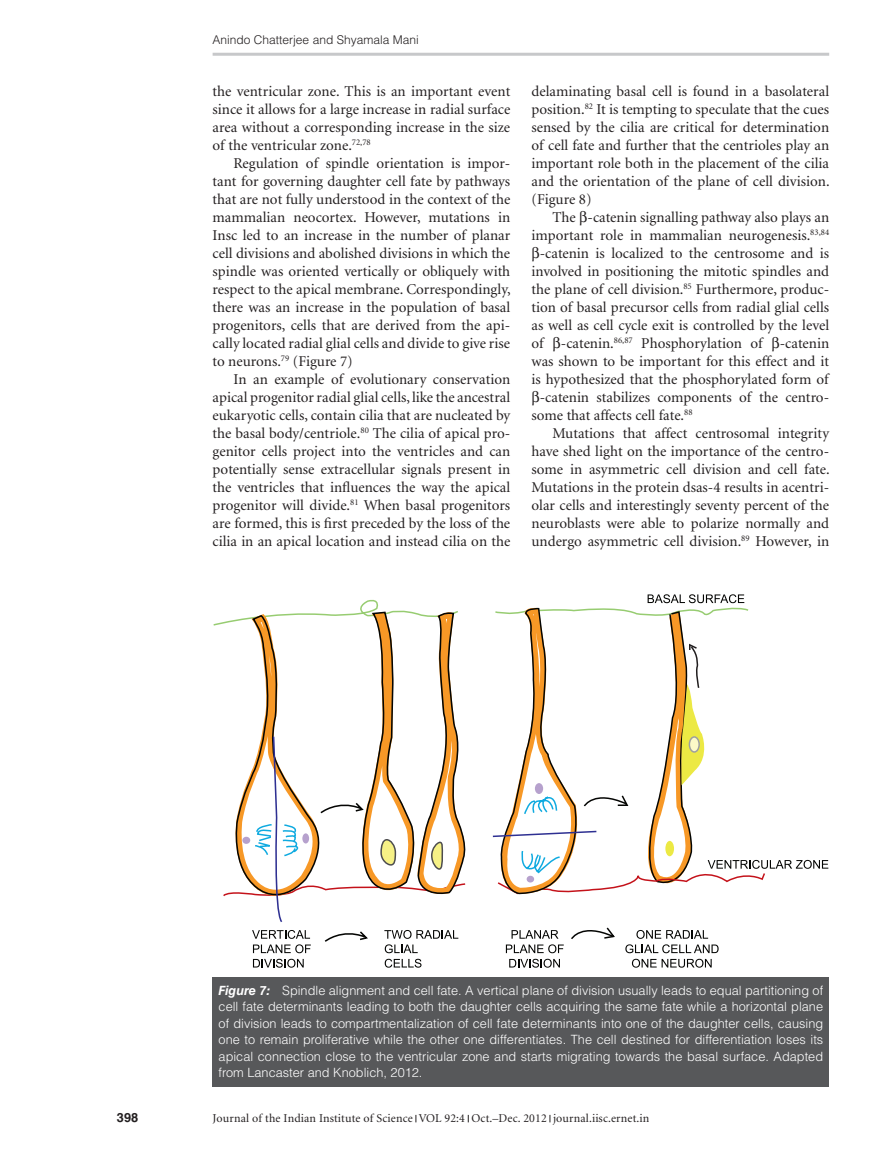
<style>
.page{position:relative;width:893px;height:1174px;background:#fff}
.page>*{position:absolute;margin:0;border:0;box-sizing:border-box;transform-origin:0 0}
.t1{font:15px/18px "Minion";color:#231f20;text-align:justify}
.t2{font:300 12.75px/16.5px "Helvetica LT Std";color:#fff;text-align:justify}
.t3{font:700 12.75px "Helvetica LT Std";color:#231f20}
.t4{font:12px "Minion";letter-spacing:.01em;color:#231f20}
.t5{font:300 12px "Helvetica LT Std";color:#231f20}
.s1{font-weight:700;font-style:italic}
</style>
<div class="page">
<hr style="left:213px;top:53px;width:616px;height:3px;background:#c7c8ca">
<div style="left:213px;top:976px;width:616px;height:110px;background:#57585a"></div>
<svg style="left:213px;top:594px;width:615px;height:373px"></svg>
<p class="t5" style="left:213px;top:32px;width:208px">Anindo Chatterjee and Shyamala Mani</p>
<p class="t1" style="left:213px;top:83px;width:299px">the ventricular zone. This is an important event since it allows for a large increase in radial surface area without a corresponding increase in the size of the ventricular zone.<sup>72,78</sup></p>
<p class="t1" style="left:213px;top:155px;width:300px;text-indent:21px">Regulation of spindle orientation is impor&shy;tant for governing daughter cell fate by pathways that are not fully understood in the context of the mammalian neocortex. However, mutations in Insc led to an increase in the number of planar cell divisions and abolished divisions in which the spindle was oriented vertically or obliquely with respect to the apical membrane. Correspondingly, there was an increase in the population of basal progenitors, cells that are derived from the api&shy;cally located radial glial cells and divide to give rise to neurons.<sup>79</sup> (Figure 7)</p>
<p class="t1" style="left:213px;top:371px;width:299px;text-indent:21px">In an example of evolutionary conservation apical progenitor radial glial cells, like the ancestral eukaryotic cells, contain cilia that are nucleated by the basal body/centriole.<sup>80</sup> The cilia of apical pro&shy;genitor cells project into the ventricles and can potentially sense extracellular signals present in the ventricles that influences the way the apical progenitor will divide.<sup>81</sup> When basal progenitors are formed, this is first preceded by the loss of the cilia in an apical location and instead cilia on the</p>
<p class="t1" style="left:531px;top:83px;width:300px">delaminating basal cell is found in a basolateral position.<sup>82</sup> It is tempting to speculate that the cues sensed by the cilia are critical for determination of cell fate and further that the centrioles play an important role both in the placement of the cilia and the orientation of the plane of cell division. (Figure 8)</p>
<p class="t1" style="left:552px;top:209px;width:278px">The -catenin signalling pathway also plays an</p>
<p class="t1" style="left:531px;top:227px;width:299px">important role in mammalian neurogenesis.<sup>83,84</sup></p>
<p class="t1" style="left:540px;top:245px;width:291px">-catenin is localized to the centrosome and is</p>
<p class="t1" style="left:531px;top:263px;width:299px">involved in positioning the mitotic spindles and</p>
<p class="t1" style="left:531px;top:281px;width:299px">the plane of cell division.<sup>85</sup> Furthermore, produc-</p>
<p class="t1" style="left:531px;top:299px;width:299px">tion of basal precursor cells from radial glial cells</p>
<p class="t1" style="left:531px;top:317px;width:299px">as well as cell cycle exit is controlled by the level</p>
<p class="t1" style="left:531px;top:335px;width:299px">of -catenin.<sup>86,87</sup> Phosphorylation of -catenin</p>
<p class="t1" style="left:531px;top:353px;width:299px">was shown to be important for this effect and it</p>
<p class="t1" style="left:531px;top:371px;width:299px">is hypothesized that the phosphorylated form of</p>
<p class="t1" style="left:540px;top:389px;width:291px">-catenin stabilizes components of the centro-</p>
<p class="t1" style="left:531px;top:407px;width:163px">some that affects cell fate.<sup>88</sup></p>
<p class="t1" style="left:552px;top:425px;width:278px">Mutations that affect centrosomal integrity</p>
<p class="t1" style="left:531px;top:443px;width:299px">have shed light on the importance of the centro-</p>
<p class="t1" style="left:531px;top:461px;width:300px">some in asymmetric cell division and cell fate.</p>
<p class="t1" style="left:531px;top:479px;width:299px">Mutations in the protein dsas-4 results in acentri-</p>
<p class="t1" style="left:531px;top:497px;width:299px">olar cells and interestingly seventy percent of the</p>
<p class="t1" style="left:531px;top:515px;width:299px">neuroblasts were able to polarize normally and</p>
<p class="t1" style="left:531px;top:533px;width:299px">undergo asymmetric cell division.<sup>89</sup> However, in</p>
<p class="t2" style="left:219px;top:982px;width:606px"><span class="s1">Figure 7:</span> Spindle alignment and cell fate. A vertical plane of division usually leads to equal partitioning of cell fate determinants leading to both the daughter cells acquiring the same fate while a horizontal plane of division leads to compartmentalization of cell fate determinants into one of the daughter cells, causing one to remain proliferative while the other one differentiates. The cell destined for differentiation loses its apical connection close to the ventricular zone and starts migrating towards the basal surface. Adapted from Lancaster and Knoblich, 2012.</p>
<p class="t3" style="left:117px;top:1110px;width:23px">398</p>
<p class="t4" style="left:213px;top:1112px;width:438px">Journal of the Indian Institute of Science VOL 92:4 Oct.–Dec. 2012 journal.iisc.ernet.in</p>
</div>
